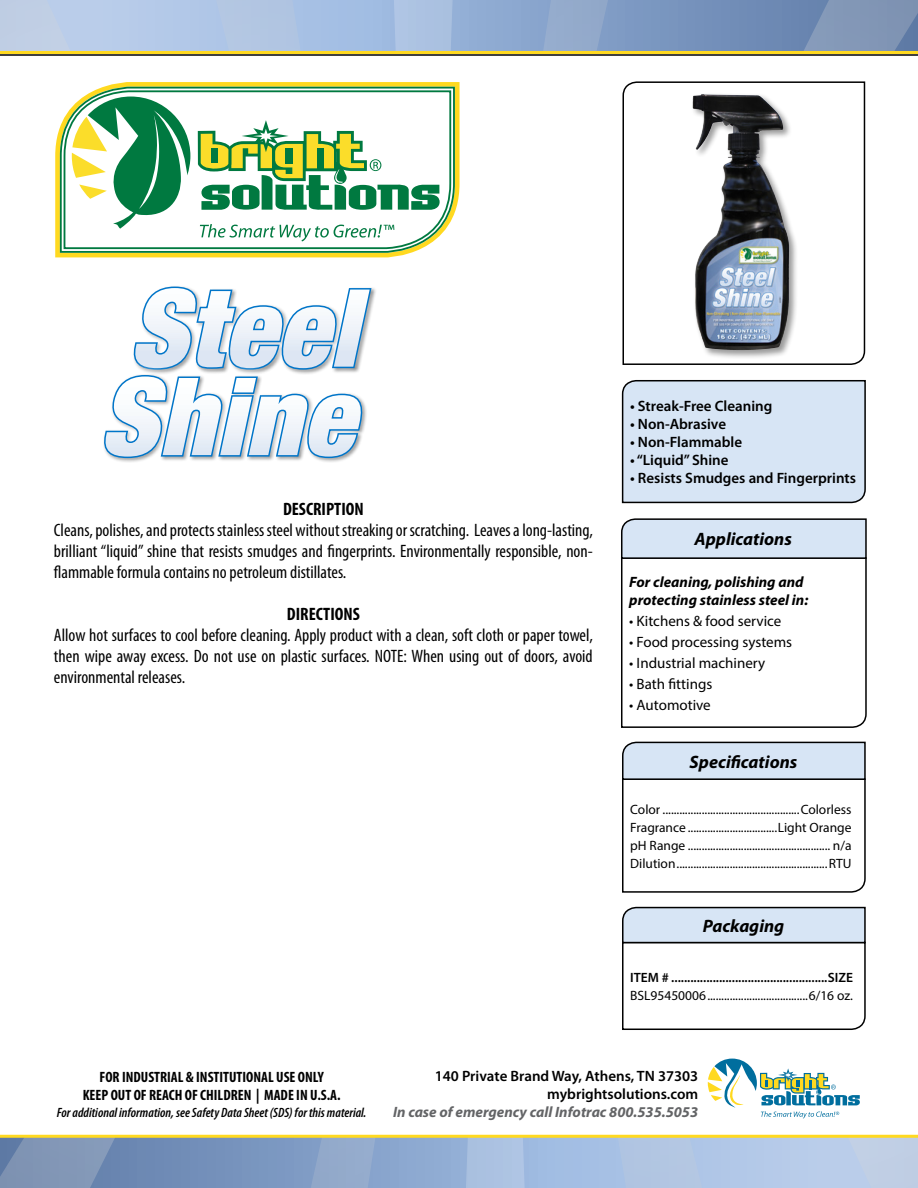
<style>
.page{position:relative;width:918px;height:1188px;background:#fff}
.page>*{position:absolute;margin:0;border:0;box-sizing:border-box;transform-origin:0 0}
.t1{font:italic 900 condensed 108px/88.5px "Helvetica Neue LT Std";letter-spacing:.01em;color:#fff}
.t2{font:condensed 18px/21px "Myriad Pro";color:#000;text-align:justify}
.t3{font:italic 700 18px "Myriad Pro";color:#000}
.t4{font:700 condensed 18px "Myriad Pro";color:#000}
.t5{font:600 15px/18px "Myriad Pro";color:#000;text-align:right}
.t6{font:15px "Myriad Pro";color:#000}
.t7{font:700 condensed 15px/18px "Myriad Pro";color:#000;text-align:center}
.t8{font:italic 700 15px/18px "Myriad Pro";color:#000}
.t9{font:italic 700 15px "Myriad Pro";color:#636466}
.t10{font:13.5px/18px "Myriad Pro";color:#000;text-align:justify}
.t11{font:italic 600 condensed 13.5px "Myriad Pro";color:#000}
.t12{font:600 13.5px "Myriad Pro";color:#000}
</style>
<div class="page">
<svg style="left:622px;top:81px;width:244px;height:284px"></svg>
<svg style="left:622px;top:906px;width:244px;height:124px"></svg>
<svg style="left:622px;top:741px;width:244px;height:152px"></svg>
<svg style="left:621px;top:518px;width:246px;height:210px"></svg>
<svg style="left:55px;top:82px;width:405px;height:175px"></svg>
<svg style="left:57px;top:84px;width:401px;height:172px"></svg>
<svg style="left:59px;top:86px;width:397px;height:168px"></svg>
<svg style="left:200px;top:224px;width:194px;height:17px"></svg>
<svg style="left:198px;top:120px;width:242px;height:90px"></svg>
<svg style="left:72px;top:97px;width:118px;height:132px"></svg>
<div style="left:621px;top:380px;width:245px;height:124px;background:#d7e5f5"></div>
<div style="left:0;top:0;width:918px;height:56px;background:#404040"></div>
<svg style="left:0;top:0;width:918px;height:54px;background:#9db1c8"></svg>
<svg style="left:0;top:1135px;width:918px;height:53px;background:#9cb1c8"></svg>
<div style="left:691px;top:93px;width:107px;height:266px;background:#000;opacity:.4"></div>
<img style="left:693px;top:94px;width:11px;height:56px">
<svg style="left:708px;top:1059px;width:152px;height:60px"></svg>
<svg style="left:104px;top:286px;width:269px;height:174px"></svg>
<h1 class="t1" style="left:100px;top:285px;width:259px">Steel<br>Shine</h1>
<p class="t4" style="left:283px;top:497px;width:82px">DESCRIPTION</p>
<p class="t2" style="left:54px;top:519px;width:540px">Cleans, polishes, and protects stainless steel without streaking or scratching. Leaves a long-lasting, brilliant “liquid” shine that resists smudges and fingerprints. Environmentally responsible, non&shy;flammable formula contains no petroleum distillates.</p>
<p class="t4" style="left:287px;top:602px;width:74px">DIRECTIONS</p>
<p class="t2" style="left:54px;top:624px;width:540px">Allow hot surfaces to cool before cleaning. Apply product with a clean, soft cloth or paper towel, then wipe away excess. Do not use on plastic surfaces. NOTE: When using out of doors, avoid environmental releases.</p>
<p class="t5" style="left:630px;top:397px;width:144px">• Streak-Free Cleaning</p>
<p class="t5" style="left:630px;top:415px;width:97px">• Non-Abrasive</p>
<p class="t5" style="left:630px;top:433px;width:114px">• Non-Flammable</p>
<p class="t5" style="left:630px;top:451px;width:100px">• “Liquid” Shine</p>
<p class="t5" style="left:630px;top:469px;width:227px">• Resists Smudges and Fingerprints</p>
<p class="t3" style="left:695px;top:528px;width:99px">Applications</p>
<p class="t8" style="left:629px;top:572px;width:181px">For cleaning, polishing and protecting stainless steel in:</p>
<p class="t6" style="left:629px;top:611px;width:154px">• Kitchens &amp; food service</p>
<p class="t6" style="left:629px;top:632px;width:165px">• Food processing systems</p>
<p class="t6" style="left:629px;top:653px;width:138px">• Industrial machinery</p>
<p class="t6" style="left:629px;top:674px;width:85px">• Bath fittings</p>
<p class="t6" style="left:629px;top:695px;width:83px">• Automotive</p>
<p class="t3" style="left:690px;top:750px;width:109px">Specifications</p>
<p class="t10" style="left:630px;top:800px;width:223px">Color .................................................Colorless Fragrance ................................Light Orange pH Range ................................................... n/a Dilution......................................................RTU</p>
<p class="t3" style="left:703px;top:914px;width:83px">Packaging</p>
<p class="t12" style="left:630px;top:969px;width:224px">ITEM # .................................................SIZE</p>
<p class="t10" style="left:630px;top:986px;width:224px">BSL95450006....................................6/16 oz.</p>
<p class="t7" style="left:83px;top:1068px;width:259px">FOR INDUSTRIAL &amp; INSTITUTIONAL USE ONLY<br>KEEP OUT OF REACH OF CHILDREN | MADE IN U.S.A.</p>
<p class="t11" style="left:57px;top:1105px;width:311px">For additional information, see Safety Data Sheet (SDS) for this material.</p>
<p class="t5" style="left:435px;top:1066px;width:265px">140 Private Brand Way, Athens, TN 37303 mybrightsolutions.com</p>
<p class="t9" style="left:393px;top:1102px;width:307px">In case of emergency call Infotrac 800.535.5053</p>
</div>
